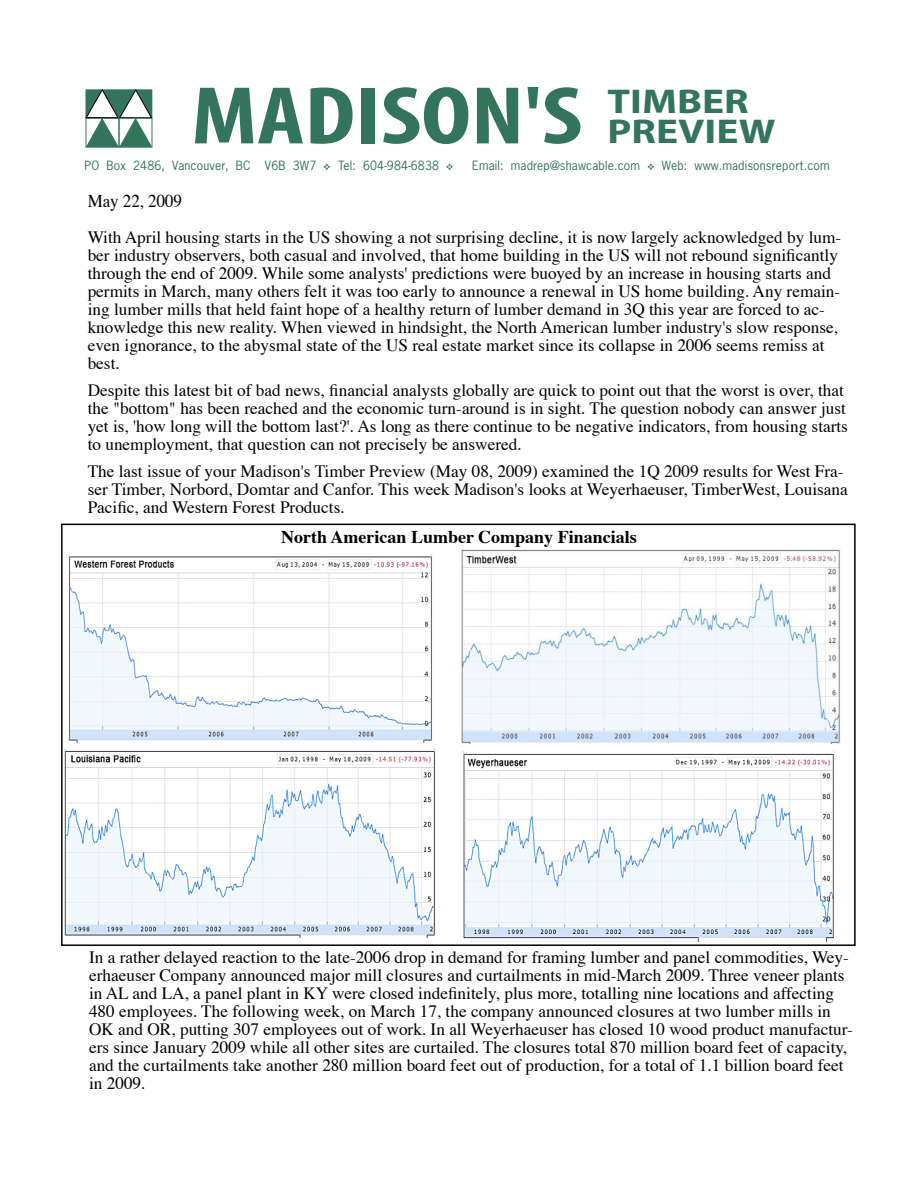
<style>
.page{position:relative;width:918px;height:1188px;background:#fff}
.page>*{position:absolute;margin:0;border:0;box-sizing:border-box;transform-origin:0 0}
.t1{font:700 condensed 82.5px "Myriad Pro";color:#33745d;scale:1.25 1}
.t2{font:700 34.5px "Myriad";color:#33745d;scale:1.2 1}
.t3{font:700 18px "Times";color:#000}
.t4{font:18px "Times";letter-spacing:-.005em;color:#000;scale:.95 1}
.t5{font:17.25px/18px "Times";color:#000}
.t6{font:12px "News Gothic Std";letter-spacing:.015em;color:#33745d}
.s1{font-family:"Monotype Sorts";font-size:9px}
</style>
<div class="page">
<svg style="left:86px;top:89px;width:67px;height:59px"></svg>
<img style="left:68px;top:554px;width:365px;height:189px">
<img style="left:459px;top:550px;width:382px;height:193px">
<img style="left:65px;top:748px;width:371px;height:189px">
<img style="left:463px;top:751px;width:372px;height:190px">
<div style="left:61px;top:524px;width:795px;height:422px;border:2px solid #000"></div>
<h1 class="t1" style="left:192px;top:64px;width:314px">MADISON'S</h1>
<h2 class="t2" style="left:608px;top:83px;width:119px">TIMBER</h2>
<h2 class="t2" style="left:608px;top:113px;width:142px">PREVIEW</h2>
<p class="t6" style="left:85px;top:158px;width:370px">PO Box 2486, Vancouver, BC V6B 3W7 <span class="s1">V</span> Tel: 604-984-6838 <span class="s1">V</span></p>
<p class="t6" style="left:472px;top:158px;width:359px">Email: madrep@shawcable.com <span class="s1">V</span> Web: www.madisonsreport.com</p>
<p class="t4" style="left:88px;top:184px;width:101px">May 22, 2009</p>
<p class="t5" style="left:88px;top:227px;width:755px">With April housing starts in the US showing a not surprising decline, it is now largely acknowledged by lum&shy;ber industry observers, both casual and involved, that home building in the US will not rebound significantly through the end of 2009. While some analysts' predictions were buoyed by an increase in housing starts and permits in March, many others felt it was too early to announce a renewal in US home building. Any remain&shy;ing lumber mills that held faint hope of a healthy return of lumber demand in 3Q this year are forced to ac&shy;knowledge this new reality. When viewed in hindsight, the North American lumber industry's slow response, even ignorance, to the abysmal state of the US real estate market since its collapse in 2006 seems remiss at best.</p>
<p class="t5" style="left:88px;top:380px;width:762px">Despite this latest bit of bad news, financial analysts globally are quick to point out that the worst is over, that the "bottom" has been reached and the economic turn-around is in sight. The question nobody can answer just yet is, 'how long will the bottom last?'. As long as there continue to be negative indicators, from housing starts to unemployment, that question can not precisely be answered.</p>
<p class="t5" style="left:88px;top:461px;width:762px">The last issue of your Madison's Timber Preview (May 08, 2009) examined the 1Q 2009 results for West Fra&shy;ser Timber, Norbord, Domtar and Canfor. This week Madison's looks at Weyerhaeuser, TimberWest, Louisana<br>Pacific, and Western Forest Products.</p>
<p class="t3" style="left:281px;top:520px;width:357px">North American Lumber Company Financials</p>
<p class="t5" style="left:89px;top:946px;width:765px">In a rather delayed reaction to the late-2006 drop in demand for framing lumber and panel commodities, Wey&shy;erhaeuser Company announced major mill closures and curtailments in mid-March 2009. Three veneer plants in AL and LA, a panel plant in KY were closed indefinitely, plus more, totalling nine locations and affecting 480 employees. The following week, on March 17, the company announced closures at two lumber mills in OK and OR, putting 307 employees out of work. In all Weyerhaeuser has closed 10 wood product manufactur&shy;ers since January 2009 while all other sites are curtailed. The closures total 870 million board feet of capacity, and the curtailments take another 280 million board feet out of production, for a total of 1.1 billion board feet in 2009.</p>
</div>
